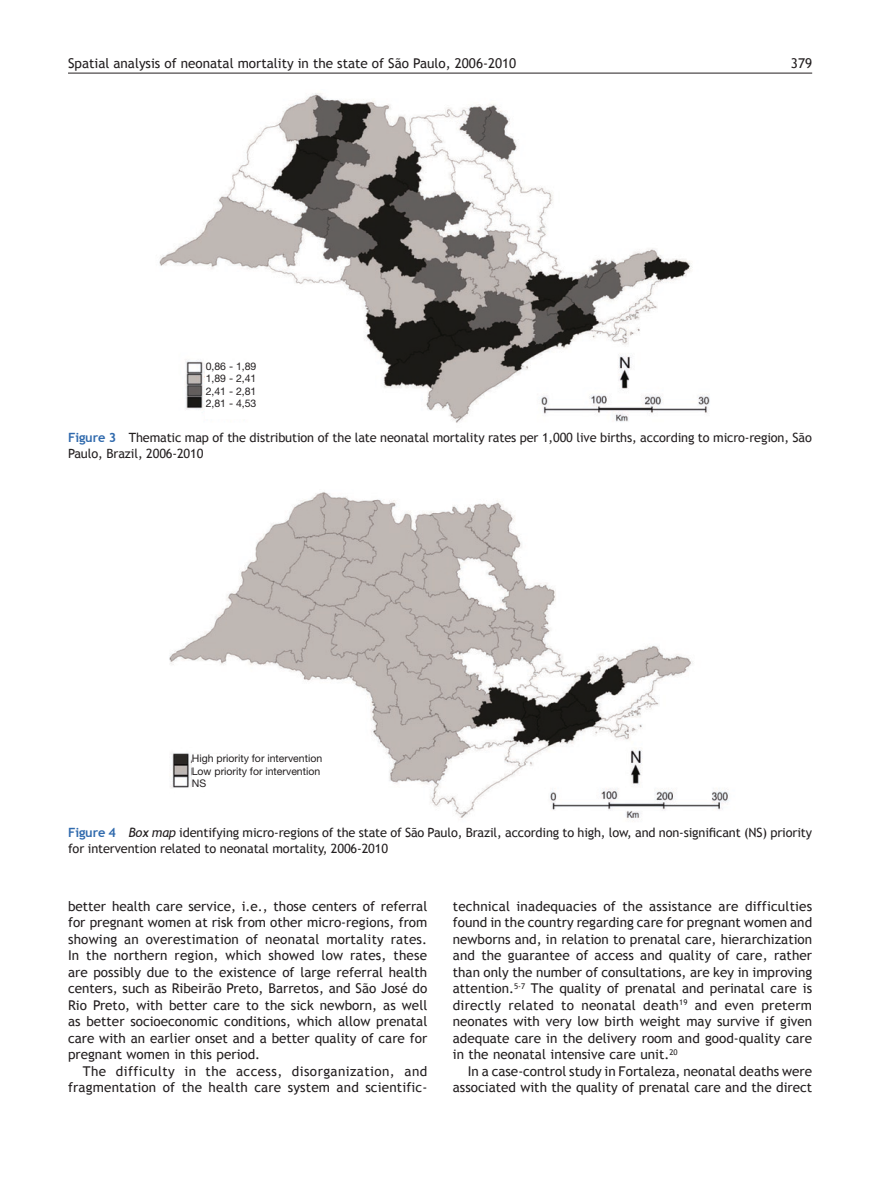
<style>
.page{position:relative;width:893px;height:1191px;background:#fff}
.page>*{position:absolute;margin:0;border:0;box-sizing:border-box;transform-origin:0 0}
.t1{font:13.5px/16.5px "Trebuchet MS";color:#231f20;text-align:justify}
._25_epigrafes{font:12.75px/16.5px "Trebuchet MS";letter-spacing:-.01em;color:#231f20}
.t2{font:10.5px "Helvetica Neue LT Std";color:#231f20}
.s1{font-weight:700;color:#306aad}
.s2{font-style:italic}
</style>
<div class="page">
<hr style="left:68px;top:73px;width:744px;height:1px;background:#231f20">
<img style="left:159px;top:93px;width:551px;height:330px">
<div style="left:206px;top:362px;width:93px;height:56px;background:#fff"></div>
<img style="left:169px;top:492px;width:560px;height:326px">
<div style="left:192px;top:754px;width:148px;height:37px;background:#fff"></div>
<p class="t1" style="left:68px;top:56px;width:450px">Spatial analysis of neonatal mortality in the state of são paulo, 2006-2010</p>
<p class="t1" style="left:791px;top:56px;width:23px">379</p>
<p class="t2" style="left:206px;top:360px;width:52px">0,86 - 1,89</p>
<p class="t2" style="left:206px;top:372px;width:52px">1,89 - 2,41</p>
<p class="t2" style="left:206px;top:385px;width:52px">2,41 - 2,81</p>
<p class="t2" style="left:206px;top:397px;width:52px">2,81 - 4,53</p>
<p class="_25_epigrafes" style="left:68px;top:429px;width:745px"><span class="s1">Figure 3</span> Thematic map of the distribution of the late neonatal mortality rates per 1,000 live births, according to micro-region, São<br>Paulo, Brazil, 2006-2010</p>
<p class="t2" style="left:192px;top:752px;width:132px">High priority for intervention</p>
<p class="t2" style="left:192px;top:764px;width:130px">Low priority for intervention</p>
<p class="t2" style="left:192px;top:777px;width:16px">NS</p>
<p class="_25_epigrafes" style="left:68px;top:824px;width:745px"><span class="s1">Figure 4</span> <span class="s2">Box map</span> identifying micro-regions of the state of São Paulo, Brazil, according to high, low, and non-significant (NS) priority for intervention related to neonatal mortality, 2006-2010</p>
<p class="t1" style="left:68px;top:898px;width:361px">better health care service, i.e., those centers of referral for pregnant women at risk from other micro-regions, from showing an overestimation of neonatal mortality rates.<br>In the northern region, which showed low rates, these are possibly due to the existence of large referral health centers, such as Ribeirão Preto, Barretos, and São José do Rio Preto, with better care to the sick newborn, as well as better socioeconomic conditions, which allow prenatal care with an earlier onset and a better quality of care for pregnant women in this period.</p>
<p class="t1" style="left:68px;top:1063px;width:361px;text-align:right">The difficulty in the access, disorganization, and fragmentation of the health care system and scientific-</p>
<p class="t1" style="left:453px;top:898px;width:361px">technical inadequacies of the assistance are difficulties found in the country regarding care for pregnant women and newborns and, in relation to prenatal care, hierarchization and the guarantee of access and quality of care, rather than only the number of consultations, are key in improving attention.<sup>5-7</sup> The quality of prenatal and perinatal care is directly related to neonatal death<sup>19</sup> and even preterm neonates with very low birth weight may survive if given adequate care in the delivery room and good-quality care in the neonatal intensive care unit.<sup>20</sup></p>
<p class="t1" style="left:453px;top:1063px;width:361px;text-align:right">In a case-control study in Fortaleza, neonatal deaths were associated with the quality of prenatal care and the direct</p>
</div>
